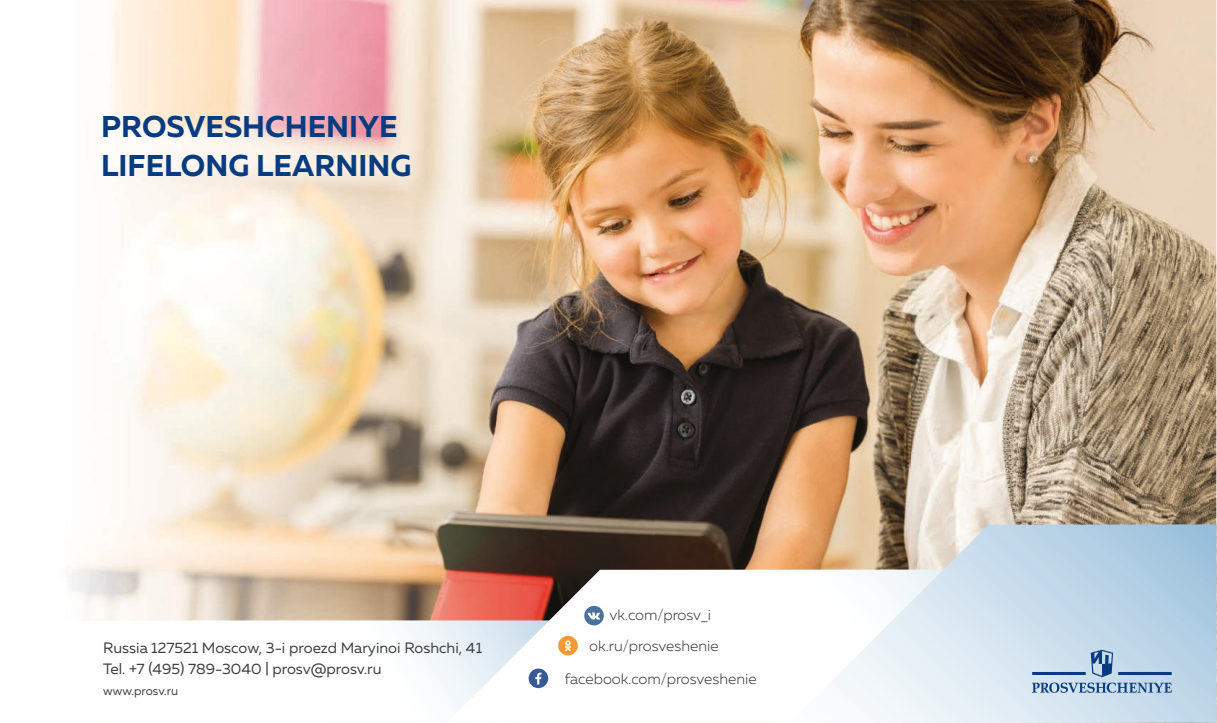
<style>
.page{position:relative;width:1217px;height:723px;background:#fff}
.page>*{position:absolute;margin:0;border:0;box-sizing:border-box;transform-origin:0 0}
.t1{font:700 30px/39px "Muller";color:#083b80}
.t2{font:15px/21px "Muller";color:#3e3e3f}
.t3{font:300 15px/30.3px "Muller";color:#3e3e3f}
.t4{font:12px "Muller";color:#3e3e3f}
</style>
<div class="page">
<img style="left:910px;top:0;width:305px;height:524px">
<img style="left:70px;top:0;width:840px;height:620px">
<svg style="left:179px;top:620px;width:268px;height:61px"></svg>
<svg style="left:447px;top:569px;width:342px;height:138px"></svg>
<svg style="left:789px;top:524px;width:426px;height:199px"></svg>
<div style="left:584px;top:606px;width:19px;height:19px;background:#4b719e;border-radius:10px"></div>
<svg style="left:587px;top:612px;width:13px;height:7px"></svg>
<svg style="left:528px;top:668px;width:20px;height:20px"></svg>
<svg style="left:535px;top:673px;width:6px;height:11px"></svg>
<div style="left:558px;top:636px;width:19px;height:19px;background:#f49735;border-radius:50%"></div>
<svg style="left:564px;top:640px;width:7px;height:11px"></svg>
<svg style="left:1031px;top:650px;width:140px;height:43px;background:#a3bdd6"></svg>
<h1 class="t1" style="left:101px;top:107px;width:312px">PROSVESHCHENIYE<br>LIFELONG LEARNING</h1>
<p class="t2" style="left:103px;top:637px;width:380px">Russia 127521 Moscow, 3-i proezd Maryinoi Roshchi, 41<br>Tel. +7 (495) 789-3040 | prosv@prosv.ru</p>
<p class="t4" style="left:103px;top:683px;width:76px">www.prosv.ru</p>
<p class="t3" style="left:589px;top:600px;width:131px;text-indent:20px">vk.com/prosv_i ok.ru/prosveshenie</p>
<p class="t3" style="left:564px;top:663px;width:193px">facebook.com/prosveshenie</p>
</div>
